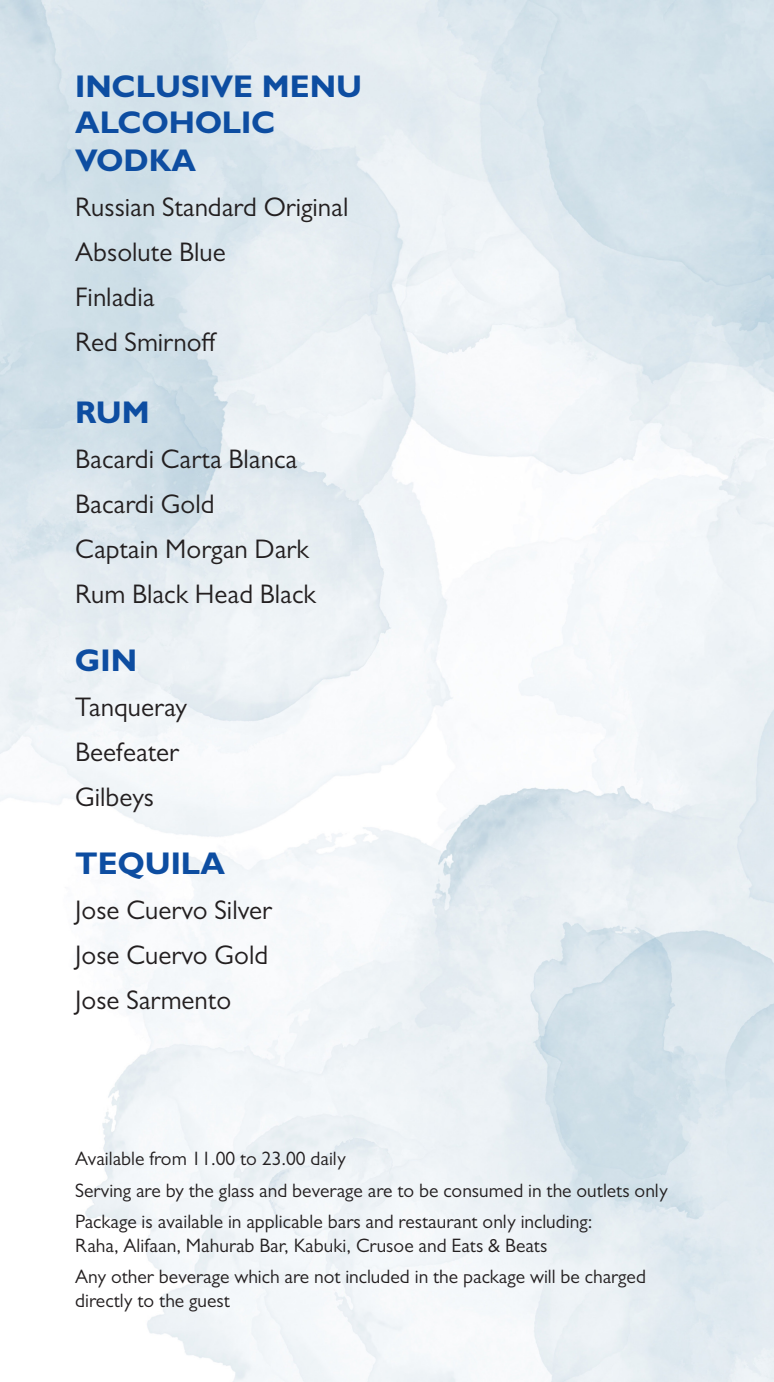
<style>
.page{position:relative;width:774px;height:1382px;background:#fff}
.page>*{position:absolute;margin:0;border:0;box-sizing:border-box;transform-origin:0 0}
.t1{font:700 31.5px "Gill Sans";color:#0d4da1}
.t2{font:27px "Gill Sans";color:#231f20}
.t3{font:19.5px "Gill Sans";color:#231f20}
</style>
<div class="page">
<p class="t1" style="left:75px;top:67px;width:288px">INCLUSIVE MENU</p>
<p class="t1" style="left:75px;top:103px;width:202px">ALCOHOLIC</p>
<p class="t1" style="left:75px;top:140px;width:122px">VODKA</p>
<p class="t2" style="left:75px;top:191px;width:275px">Russian Standard Original</p>
<p class="t2" style="left:75px;top:236px;width:152px">Absolute Blue</p>
<p class="t2" style="left:75px;top:281px;width:81px">Finladia</p>
<p class="t2" style="left:75px;top:326px;width:143px">Red Smirnoff</p>
<p class="t1" style="left:75px;top:392px;width:76px">RUM</p>
<p class="t2" style="left:75px;top:443px;width:224px">Bacardi Carta Blanca</p>
<p class="t2" style="left:75px;top:488px;width:141px">Bacardi Gold</p>
<p class="t2" style="left:75px;top:533px;width:235px">Captain Morgan Dark</p>
<p class="t2" style="left:75px;top:578px;width:242px">Rum Black Head Black</p>
<p class="t1" style="left:75px;top:641px;width:63px">GIN</p>
<p class="t2" style="left:75px;top:691px;width:113px">Tanqueray</p>
<p class="t2" style="left:75px;top:736px;width:105px">Beefeater</p>
<p class="t2" style="left:75px;top:781px;width:80px">Gilbeys</p>
<p class="t1" style="left:75px;top:844px;width:151px">TEQUILA</p>
<p class="t2" style="left:75px;top:895px;width:198px">Jose Cuervo Silver</p>
<p class="t2" style="left:75px;top:940px;width:195px">Jose Cuervo Gold</p>
<p class="t2" style="left:75px;top:985px;width:157px">Jose Sarmento</p>
<p class="t3" style="left:75px;top:1148px;width:272px">Available from 11.00 to 23.00 daily</p>
<p class="t3" style="left:75px;top:1179px;width:594px">Serving are by the glass and beverage are to be consumed in the outlets only</p>
<p class="t3" style="left:75px;top:1211px;width:519px">Package is available in applicable bars and restaurant only including:</p>
<p class="t3" style="left:75px;top:1234px;width:474px">Raha, Alifaan, Mahurab Bar, Kabuki, Crusoe and Eats &amp; Beats</p>
<p class="t3" style="left:75px;top:1265px;width:572px">Any other beverage which are not included in the package will be charged</p>
<p class="t3" style="left:75px;top:1289px;width:156px">directly to the guest</p>
</div>
